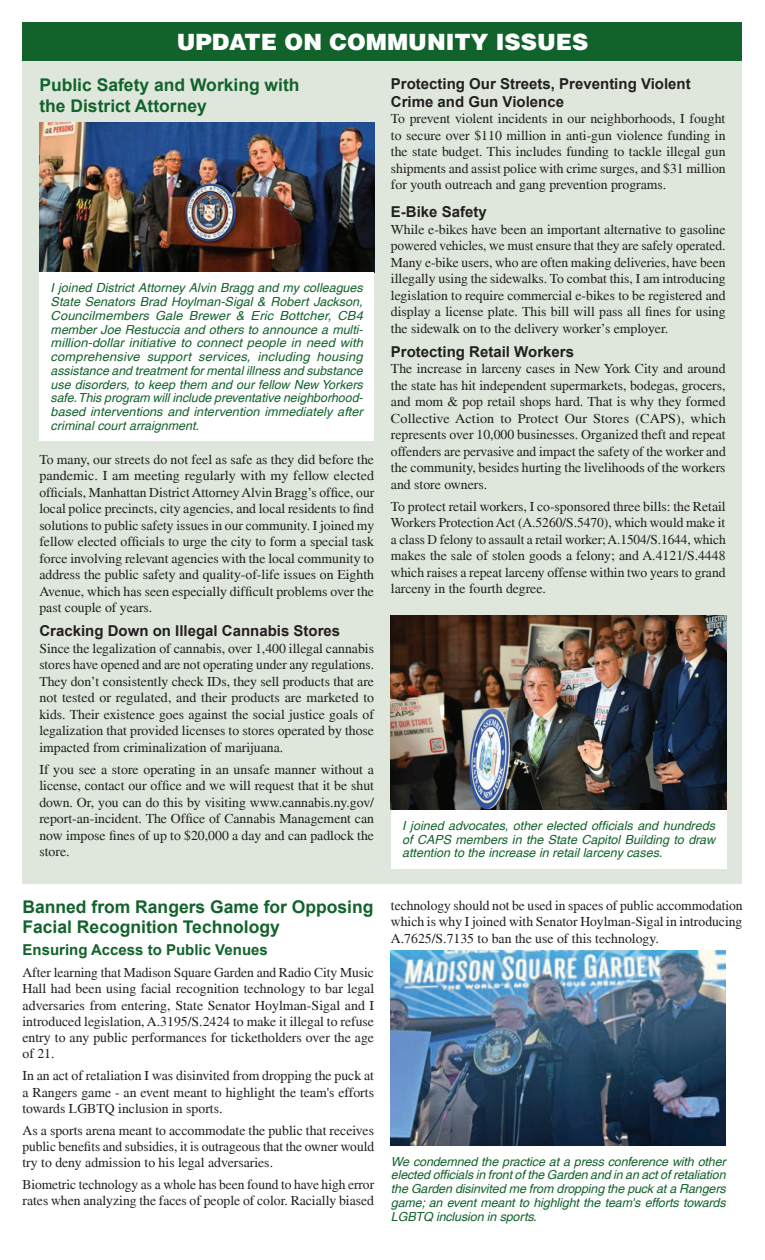
<style>
.page{position:relative;width:765px;height:1260px;background:#fff}
.page>*{position:absolute;margin:0;border:0;box-sizing:border-box;transform-origin:0 0}
.Sub_Headings{font:900 22.5px "Helvetica";color:#fff}
.Sub_Headings-2{font:700 17.5px/21px "Arial";color:#12632b}
.Sub_Headings-3{font:700 15px/18px "Arial";color:#231f20}
.Sub_Headings-4{font:700 15px "Arial";color:#12632b}
.Body_Times_Justifica{font:13.75px/16.5px "Times";color:#231f20;text-align:justify}
.Body_Times_Justifica-2{font:italic 12.5px/13.8px "Helvetica";color:#12632b;text-align:justify}
</style>
<div class="page">
<div style="left:22px;top:22px;width:720px;height:39px;background:#12632b"></div>
<div style="left:22px;top:61px;width:720px;height:825px;background:#dfe7dd"></div>
<img style="left:391px;top:616px;width:335px;height:194px">
<div style="left:391px;top:810px;width:335px;height:59px;background:#fff"></div>
<img style="left:39px;top:122px;width:335px;height:150px">
<div style="left:39px;top:272px;width:335px;height:169px;background:#fff"></div>
<div style="left:22px;top:884px;width:720px;height:354px;background:#fff"></div>
<img style="left:391px;top:951px;width:335px;height:194px">
<p class="Sub_Headings" style="left:177px;top:32px;width:413px">UPDATE ON COMMUNITY ISSUES</p>
<p class="Sub_Headings-2" style="left:39px;top:74px;width:262px">Public Safety and Working with the District Attorney</p>
<p class="Sub_Headings-3" style="left:391px;top:75px;width:301px">Protecting Our Streets, Preventing Violent<br>Crime and Gun Violence</p>
<p class="Body_Times_Justifica" style="left:391px;top:112px;width:336px">To prevent violent incidents in our neighborhoods, I fought to secure over $110 million in anti-gun violence funding in the state budget. This includes funding to tackle illegal gun shipments and assist police with crime surges, and $31 million for youth outreach and gang prevention programs.</p>
<p class="Sub_Headings-3" style="left:391px;top:203px;width:97px">E-Bike Safety</p>
<p class="Body_Times_Justifica" style="left:391px;top:222px;width:336px">While e-bikes have been an important alternative to gasoline powered vehicles, we must ensure that they are safely operated.<br>Many e-bike users, who are often making deliveries, have been illegally using the sidewalks. To combat this, I am introducing legislation to require commercial e-bikes to be registered and display a license plate. This bill will pass all fines for using the sidewalk on to the delivery worker’s employer.</p>
<p class="Sub_Headings-3" style="left:391px;top:342px;width:185px">Protecting Retail Workers</p>
<p class="Body_Times_Justifica" style="left:391px;top:361px;width:336px">The increase in larceny cases in New York City and around the state has hit independent supermarkets, bodegas, grocers, and mom &amp; pop retail shops hard. That is why they formed Collective Action to Protect Our Stores (CAPS), which represents over 10,000 businesses. Organized theft and repeat offenders are pervasive and impact the safety of the worker and the community, besides hurting the livelihoods of the workers and store owners.</p>
<p class="Body_Times_Justifica" style="left:391px;top:499px;width:336px">To protect retail workers, I co-sponsored three bills: the Retail Workers Protection Act (A.5260/S.5470), which would make it a class D felony to assault a retail worker; A.1504/S.1644, which makes the sale of stolen goods a felony; and A.4121/S.4448 which raises a repeat larceny offense within two years to grand larceny in the fourth degree.</p>
<p class="Body_Times_Justifica-2" style="left:51px;top:282px;width:314px">I joined District Attorney Alvin Bragg and my colleagues State Senators Brad Hoylman-Sigal &amp; Robert Jackson, Councilmembers Gale Brewer &amp; Eric Bottcher, CB4 member Joe Restuccia and others to announce a multi&shy;million-dollar initiative to connect people in need with comprehensive support services, including housing assistance and treatment for mental illness and substance use disorders, to keep them and our fellow New Yorkers safe. This program will include preventative neighborhood&shy;based interventions and intervention immediately after criminal court arraignment.</p>
<p class="Body_Times_Justifica" style="left:39px;top:452px;width:336px">To many, our streets do not feel as safe as they did before the pandemic. I am meeting regularly with my fellow elected officials, Manhattan District Attorney Alvin Bragg’s office, our local police precincts, city agencies, and local residents to find solutions to public safety issues in our community. I joined my fellow elected officials to urge the city to form a special task force involving relevant agencies with the local community to address the public safety and quality-of-life issues on Eighth Avenue, which has seen especially difficult problems over the past couple of years.</p>
<p class="Sub_Headings-3" style="left:39px;top:622px;width:302px">Cracking Down on Illegal Cannabis Stores</p>
<p class="Body_Times_Justifica" style="left:39px;top:641px;width:336px">Since the legalization of cannabis, over 1,400 illegal cannabis stores have opened and are not operating under any regulations.<br>They don’t consistently check IDs, they sell products that are not tested or regulated, and their products are marketed to kids. Their existence goes against the social justice goals of legalization that provided licenses to stores operated by those impacted from criminalization of marijuana.</p>
<p class="Body_Times_Justifica" style="left:39px;top:762px;width:336px">If you see a store operating in an unsafe manner without a license, contact our office and we will request that it be shut down. Or, you can do this by visiting www.cannabis.ny.gov/ report-an-incident. The Office of Cannabis Management can now impose fines of up to $20,000 a day and can padlock the store.</p>
<p class="Body_Times_Justifica-2" style="left:402px;top:819px;width:314px">I joined advocates, other elected officials and hundreds of CAPS members in the State Capitol Building to draw attention to the increase in retail larceny cases.</p>
<p class="Sub_Headings-2" style="left:22px;top:897px;width:353px;line-height:20px">Banned from Rangers Game for Opposing<br>Facial Recognition Technology</p>
<p class="Sub_Headings-4" style="left:22px;top:939px;width:247px">Ensuring Access to Public Venues</p>
<p class="Body_Times_Justifica" style="left:22px;top:965px;width:353px">After learning that Madison Square Garden and Radio City Music Hall had been using facial recognition technology to bar legal adversaries from entering, State Senator Hoylman-Sigal and I introduced legislation, A.3195/S.2424 to make it illegal to refuse entry to any public performances for ticketholders over the age of 21.</p>
<p class="Body_Times_Justifica" style="left:22px;top:1069px;width:353px">In an act of retaliation I was disinvited from dropping the puck at a Rangers game - an event meant to highlight the team's efforts towards LGBTQ inclusion in sports.</p>
<p class="Body_Times_Justifica" style="left:22px;top:1123px;width:353px">As a sports arena meant to accommodate the public that receives public benefits and subsidies, it is outrageous that the owner would try to deny admission to his legal adversaries.</p>
<p class="Body_Times_Justifica" style="left:22px;top:1177px;width:353px">Biometric technology as a whole has been found to have high error rates when analyzing the faces of people of color. Racially biased</p>
<p class="Body_Times_Justifica" style="left:391px;top:898px;width:353px">technology should not be used in spaces of public accommodation which is why I joined with Senator Hoylman-Sigal in introducing A.7625/S.7135 to ban the use of this technology.</p>
<p class="Body_Times_Justifica-2" style="left:391px;top:1155px;width:336px">We condemned the practice at a press conference with other elected officials in front of the Garden and in an act of retaliation the Garden disinvited me from dropping the puck at a Rangers game; an event meant to highlight the team's efforts towards LGBTQ inclusion in sports.</p>
</div>
